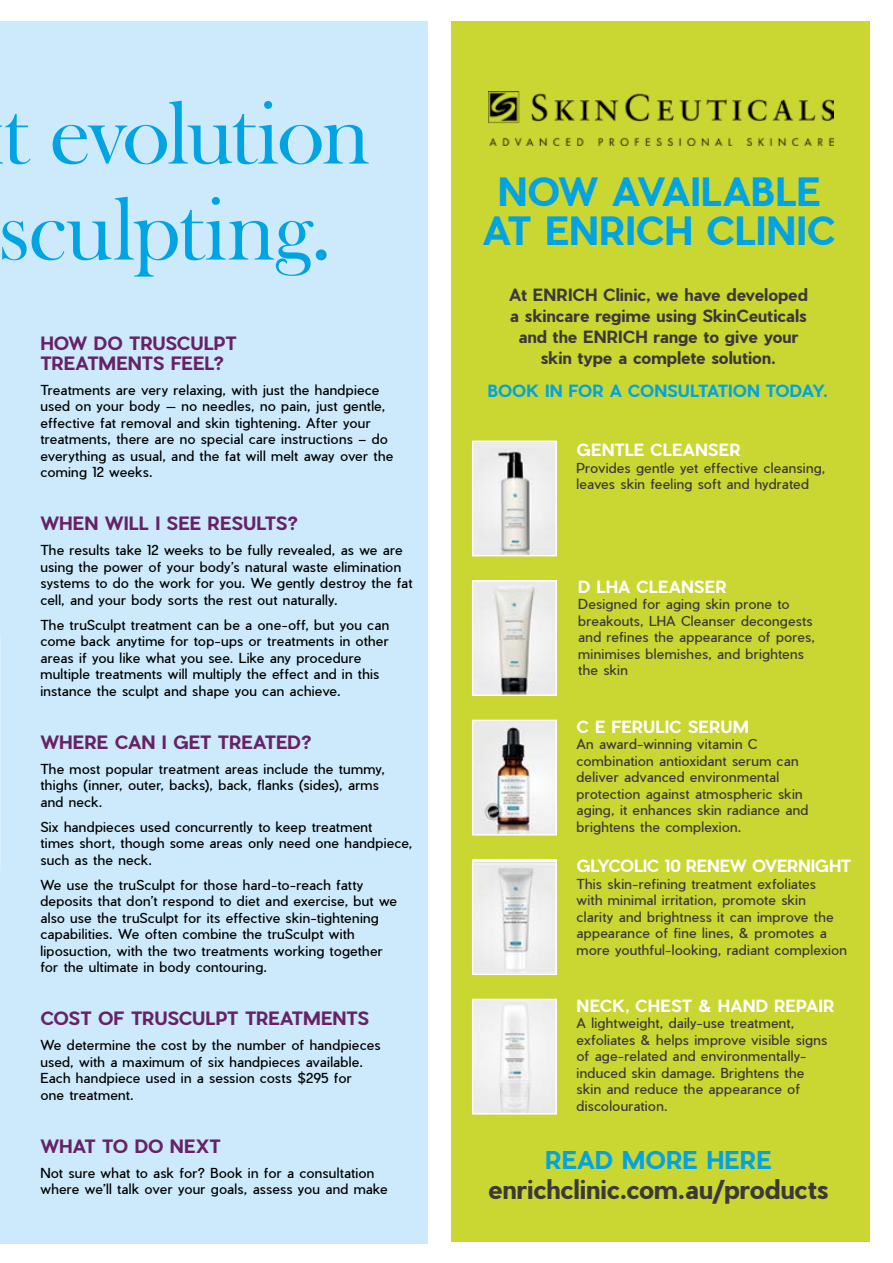
<style>
.page{position:relative;width:893px;height:1263px;background:#fff}
.page>*{position:absolute;margin:0;border:0;box-sizing:border-box;transform-origin:0 0}
.t1{font:91.5px/96px "Bask Old Face";letter-spacing:-.02em;color:#00a4e3}
.t2{font:700 38.1px/38.1px "Pier Sans";color:#00a4e3;text-align:center}
.t3{font:700 25.5px "Pier Sans";letter-spacing:.005em;color:#3b3939}
.t4{font:700 24px "Pier Sans";letter-spacing:.005em;color:#00a4e3}
.t5{font:700 18px/19.5px "Pier Sans";color:#672267}
.t6{font:700 16.5px/21px "Pier Sans";letter-spacing:.01em;color:#3b3939;text-align:center}
.t7{font:700 16.5px "Pier Sans";letter-spacing:.005em;color:#fff}
.t8{font:700 16.5px "Pier Sans";letter-spacing:.005em;color:#00a4e3}
.t9{font:13.5px/16.5px "Pier Sans";letter-spacing:.025em;color:#000}
.t10{font:13.5px/16.5px "Pier Sans";letter-spacing:.025em;color:#3b3939}
</style>
<div class="page">
<div style="left:0;top:21px;width:427px;height:1223px;background:#cceafb"></div>
<div style="left:451px;top:21px;width:419px;height:1221px;background:#cad632"></div>
<img style="left:489px;top:91px;width:345px;height:54px">
<img style="left:475px;top:444px;width:79px;height:109px">
<div style="left:472px;top:441px;width:85px;height:115px;border:2px solid #fff"></div>
<img style="left:475px;top:583px;width:79px;height:110px">
<div style="left:472px;top:580px;width:85px;height:116px;border:2px solid #fff"></div>
<img style="left:475px;top:723px;width:79px;height:109px">
<div style="left:472px;top:720px;width:85px;height:115px;border:2px solid #fff"></div>
<img style="left:475px;top:862px;width:79px;height:110px">
<div style="left:472px;top:859px;width:85px;height:116px;border:2px solid #fff"></div>
<img style="left:475px;top:1002px;width:79px;height:109px">
<div style="left:472px;top:999px;width:85px;height:115px;border:2px solid #fff"></div>
<h1 class="t1" style="left:-2px;top:87px;width:373px">t evolution sculpting.</h1>
<h3 class="t5" style="left:40px;top:334px;width:198px">HOW DO TRUSCULPT<br>TREATMENTS FEEL?</h3>
<p class="t9" style="left:40px;top:381px;width:354px">Treatments are very relaxing, with just the handpiece used on your body — no needles, no pain, just gentle, effective fat removal and skin tightening. After your treatments, there are no special care instructions – do everything as usual, and the fat will melt away over the coming 12 weeks.</p>
<h3 class="t5" style="left:40px;top:514px;width:259px">WHEN WILL I SEE RESULTS?</h3>
<p class="t9" style="left:40px;top:542px;width:374px">The results take 12 weeks to be fully revealed, as we are using the power of your body’s natural waste elimination systems to do the work for you. We gently destroy the fat cell, and your body sorts the rest out naturally.</p>
<p class="t9" style="left:40px;top:616px;width:350px">The truSculpt treatment can be a one-off, but you can come back anytime for top-ups or treatments in other areas if you like what you see. Like any procedure multiple treatments will multiply the effect and in this instance the sculpt and shape you can achieve.</p>
<h3 class="t5" style="left:40px;top:732px;width:273px">WHERE CAN I GET TREATED?</h3>
<p class="t9" style="left:40px;top:760px;width:346px">The most popular treatment areas include the tummy, thighs (inner, outer, backs), back, flanks (sides), arms and neck.</p>
<p class="t9" style="left:40px;top:818px;width:374px">Six handpieces used concurrently to keep treatment<br>times short, though some areas only need one handpiece, such as the neck.</p>
<p class="t9" style="left:40px;top:876px;width:358px">We use the truSculpt for those hard-to-reach fatty deposits that don’t respond to diet and exercise, but we also use the truSculpt for its effective skin-tightening capabilities. We often combine the truSculpt with liposuction, with the two treatments working together for the ultimate in body contouring.</p>
<h3 class="t5" style="left:40px;top:1009px;width:330px">COST OF TRUSCULPT TREATMENTS</h3>
<p class="t9" style="left:40px;top:1037px;width:342px">We determine the cost by the number of handpieces used, with a maximum of six handpieces available.<br>Each handpiece used in a session costs $295 for<br>one treatment.</p>
<h3 class="t5" style="left:40px;top:1136px;width:182px">WHAT TO DO NEXT</h3>
<p class="t9" style="left:40px;top:1164px;width:349px">Not sure what to ask for? Book in for a consultation where we’ll talk over your goals, assess you and make</p>
<h2 class="t2" style="left:483px;top:173px;width:354px">NOW AVAILABLE<br>AT ENRICH CLINIC</h2>
<p class="t6" style="left:509px;top:284px;width:300px">At ENRICH Clinic, we have developed a skincare regime using SkinCeuticals and the ENRICH range to give your skin type a complete solution.</p>
<p class="t8" style="left:488px;top:379px;width:342px">BOOK IN FOR A CONSULTATION TODAY.</p>
<p class="t7" style="left:576px;top:439px;width:166px">GENTLE CLEANSER</p>
<p class="t10" style="left:576px;top:460px;width:250px">Provides gentle yet effective cleansing, leaves skin feeling soft and hydrated</p>
<p class="t7" style="left:578px;top:575px;width:150px">D LHA CLEANSER</p>
<p class="t10" style="left:578px;top:596px;width:238px">Designed for aging skin prone to breakouts, LHA Cleanser decongests and refines the appearance of pores, minimises blemishes, and brightens the skin</p>
<p class="t7" style="left:576px;top:715px;width:174px">C E FERULIC SERUM</p>
<p class="t10" style="left:576px;top:736px;width:233px">An award-winning vitamin C combination antioxidant serum can deliver advanced environmental protection against atmospheric skin aging, it enhances skin radiance and brightens the complexion.</p>
<p class="t7" style="left:576px;top:854px;width:276px">GLYCOLIC 10 RENEW OVERNIGHT</p>
<p class="t10" style="left:576px;top:875px;width:272px">This skin-refining treatment exfoliates<br>with minimal irritation, promote skin<br>clarity and brightness it can improve the appearance of fine lines, &amp; promotes a more youthful-looking, radiant complexion</p>
<p class="t7" style="left:576px;top:994px;width:260px">NECK, CHEST &amp; HAND REPAIR</p>
<p class="t10" style="left:576px;top:1015px;width:252px">A lightweight, daily-use treatment, exfoliates &amp; helps improve visible signs of age-related and environmentally&shy;induced skin damage. Brightens the skin and reduce the appearance of discolouration.</p>
<h3 class="t4" style="left:545px;top:1144px;width:228px">READ MORE HERE</h3>
<h3 class="t3" style="left:488px;top:1172px;width:342px">enrichclinic.com.au/products</h3>
</div>
